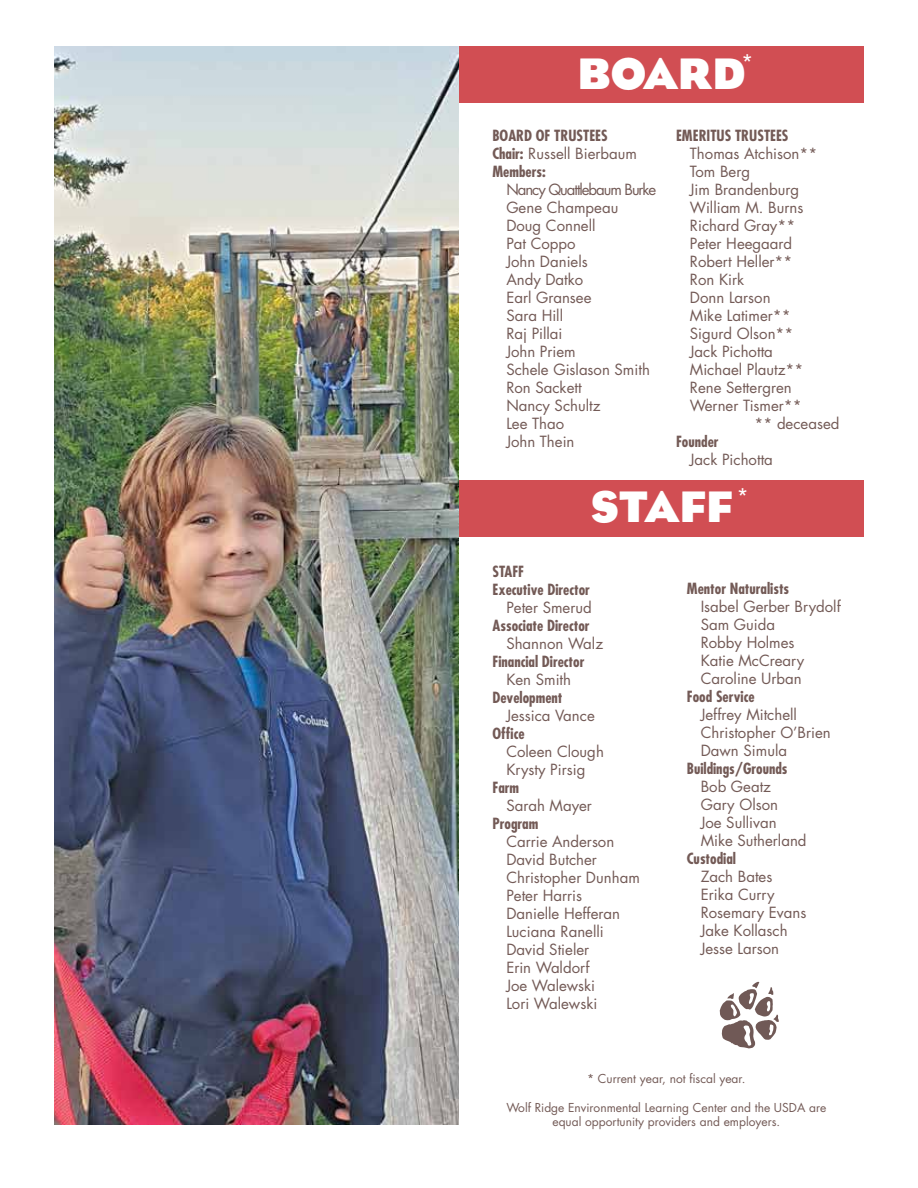
<style>
.page{position:relative;width:918px;height:1188px;background:#fff}
.page>*{position:absolute;margin:0;border:0;box-sizing:border-box;transform-origin:0 0}
.t1{font:45px "Bureau Eagle FB Bold";color:#fff}
.t2{font:15px/18px "Futura";color:#735a56}
.t3{font:700 condensed 15px/18px "Futura";color:#735a56}
.t4{font:12px/14.4px "Futura";color:#735a56;text-align:center}
.s1{font-weight:400;font-stretch:normal}
</style>
<div class="page">
<div style="left:459px;top:46px;width:405px;height:57px;background:#d14e53"></div>
<svg style="left:720px;top:982px;width:59px;height:66px"></svg>
<img style="left:54px;top:46px;width:405px;height:1079px">
<div style="left:459px;top:480px;width:405px;height:57px;background:#d14e53"></div>
<h1 class="t1" style="left:577px;top:49px;width:178px">BOARD<sup>*</sup></h1>
<p class="t3" style="left:492px;top:126px;width:146px">BOARD OF TRUSTEES<br>Chair: <span class="s1">Russell Bierbaum<br></span>Members:</p>
<p class="t2" style="left:506px;top:180px;width:152px">Nancy Quattlebaum Burke<br>Gene Champeau<br>Doug Connell<br>Pat Coppo<br>John Daniels<br>Andy Datko<br>Earl Gransee<br>Sara Hill<br>Raj Pillai<br>John Priem<br>Schele Gislason Smith<br>Ron Sackett<br>Nancy Schultz<br>Lee Thao<br>John Thein</p>
<p class="t3" style="left:676px;top:126px;width:114px">EMERITUS TRUSTEES</p>
<p class="t2" style="left:690px;top:144px;width:129px">Thomas Atchison**</p>
<p class="t2" style="left:690px;top:162px;width:62px">Tom Berg</p>
<p class="t2" style="left:690px;top:180px;width:111px">Jim Brandenburg</p>
<p class="t2" style="left:690px;top:198px;width:115px">William M. Burns</p>
<p class="t2" style="left:690px;top:216px;width:107px">Richard Gray**</p>
<p class="t2" style="left:690px;top:234px;width:104px">Peter Heegaard</p>
<p class="t2" style="left:690px;top:252px;width:104px">Robert Heller**</p>
<p class="t2" style="left:690px;top:270px;width:56px">Ron Kirk</p>
<p class="t2" style="left:690px;top:288px;width:82px">Donn Larson</p>
<p class="t2" style="left:690px;top:306px;width:102px">Mike Latimer**</p>
<p class="t2" style="left:690px;top:324px;width:105px">Sigurd Olson**</p>
<p class="t2" style="left:690px;top:342px;width:84px">Jack Pichotta</p>
<p class="t2" style="left:690px;top:360px;width:115px">Michael Plautz**</p>
<p class="t2" style="left:690px;top:378px;width:103px">Rene Settergren</p>
<p class="t2" style="left:690px;top:396px;width:113px">Werner Tismer**</p>
<p class="t2" style="left:755px;top:414px;width:86px">** deceased</p>
<p class="t3" style="left:676px;top:432px;width:44px">Founder</p>
<p class="t2" style="left:690px;top:450px;width:84px">Jack Pichotta</p>
<h1 class="t1" style="left:590px;top:483px;width:160px">STAFF <sup>*</sup></h1>
<p class="t3" style="left:492px;top:562px;width:99px">STAFF<br>Executive Director</p>
<p class="t2" style="left:506px;top:598px;width:87px">Peter Smerud</p>
<p class="t3" style="left:492px;top:616px;width:99px">Associate Director</p>
<p class="t2" style="left:506px;top:634px;width:98px">Shannon Walz</p>
<p class="t3" style="left:492px;top:652px;width:94px">Financial Director</p>
<p class="t2" style="left:506px;top:670px;width:66px">Ken Smith</p>
<p class="t3" style="left:492px;top:688px;width:72px">Development</p>
<p class="t2" style="left:506px;top:706px;width:90px">Jessica Vance</p>
<p class="t3" style="left:492px;top:724px;width:34px">Office</p>
<p class="t2" style="left:506px;top:742px;width:99px">Coleen Clough<br>Krysty Pirsig</p>
<p class="t3" style="left:492px;top:778px;width:28px">Farm</p>
<p class="t2" style="left:506px;top:796px;width:87px">Sarah Mayer</p>
<p class="t3" style="left:492px;top:814px;width:47px">Program</p>
<p class="t2" style="left:506px;top:832px;width:135px">Carrie Anderson<br>David Butcher<br>Christopher Dunham<br>Peter Harris<br>Danielle Hefferan<br>Luciana Ranelli<br>David Stieler<br>Erin Waldorf<br>Joe Walewski<br>Lori Walewski</p>
<p class="t3" style="left:687px;top:579px;width:104px">Mentor Naturalists</p>
<p class="t2" style="left:701px;top:597px;width:142px">Isabel Gerber Brydolf<br>Sam Guida<br>Robby Holmes<br>Katie McCreary<br>Caroline Urban</p>
<p class="t3" style="left:687px;top:687px;width:69px">Food Service</p>
<p class="t2" style="left:701px;top:705px;width:132px">Jeffrey Mitchell<br>Christopher O’Brien<br>Dawn Simula</p>
<p class="t3" style="left:687px;top:759px;width:102px">Buildings/Grounds</p>
<p class="t2" style="left:701px;top:777px;width:107px">Bob Geatz<br>Gary Olson<br>Joe Sullivan<br>Mike Sutherland</p>
<p class="t3" style="left:687px;top:849px;width:51px">Custodial</p>
<p class="t2" style="left:701px;top:867px;width:107px">Zach Bates<br>Erika Curry<br>Rosemary Evans<br>Jake Kollasch<br>Jesse Larson</p>
<p class="t4" style="left:587px;top:1071px;width:160px">* Current year, not fiscal year.</p>
<p class="t4" style="left:506px;top:1100px;width:321px">Wolf Ridge Environmental Learning Center and the USDA are equal opportunity providers and employers.</p>
</div>
